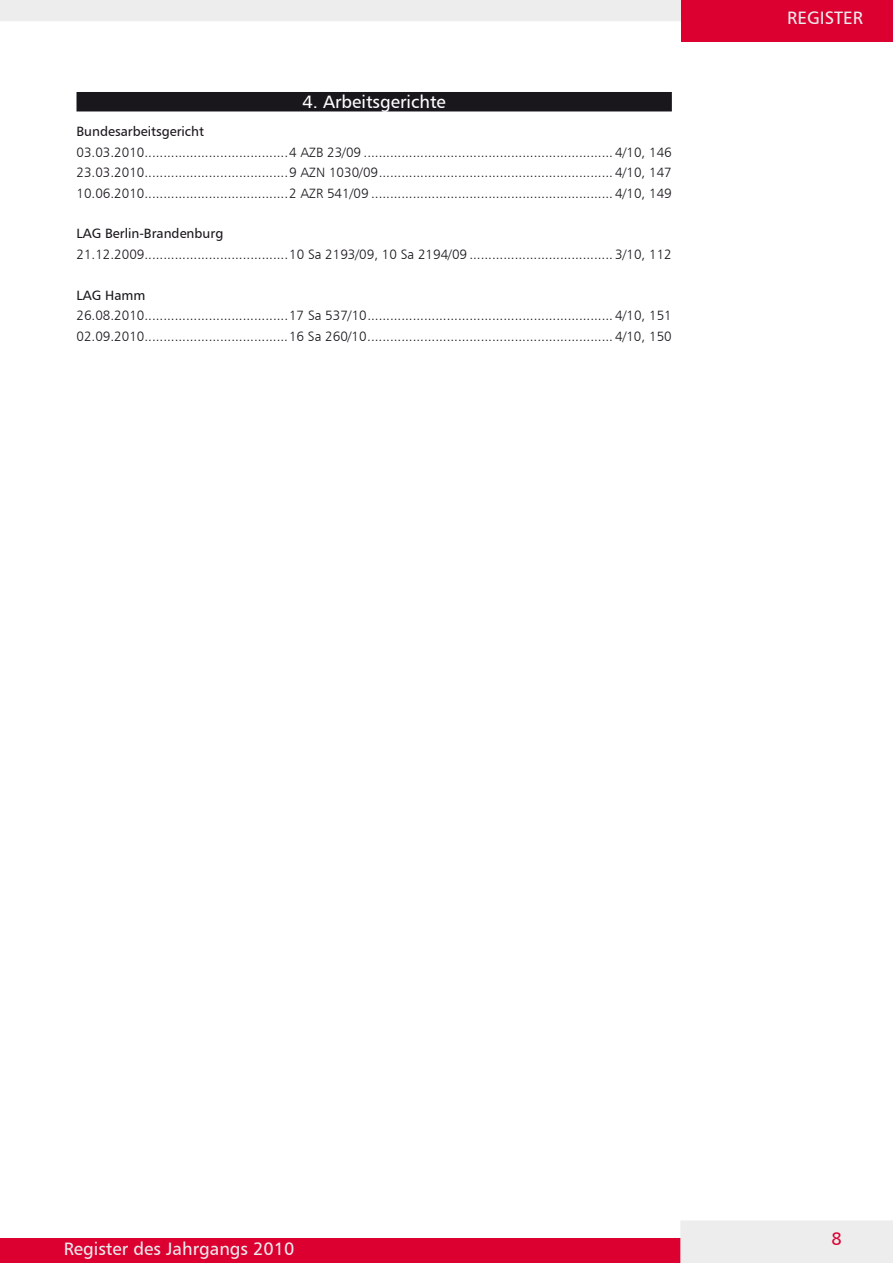
<style>
.page{position:relative;width:893px;height:1263px;background:#fff}
.page>*{position:absolute;margin:0;border:0;box-sizing:border-box;transform-origin:0 0}
.t1{font:18px "Humanist 777 BT Roman B";color:#ededee}
.t2{font:18px "Humanist 777 BT Roman B";color:#fff}
.t3{font:18px "Humanist 777 BT Roman B";color:#dc0031}
.t4{font:13.5px/20.4px "Humanist 777 BT Light B";color:#1a171c;text-align:justify}
.t5{font:13.5px "Humanist 777 BT Roman B";color:#1a171c}
</style>
<div class="page">
<div style="left:0;top:0;width:880px;height:21px;background:#ededee"></div>
<div style="left:681px;top:0;width:211px;height:42px;background:#dc0031"></div>
<div style="left:0;top:1238px;width:879px;height:25px;background:#dc0031"></div>
<div style="left:680px;top:1220px;width:213px;height:43px;background:#ededee"></div>
<div style="left:76px;top:92px;width:596px;height:19px;background:#1a171c"></div>
<h1 class="t2" style="left:302px;top:90px;width:145px">4. Arbeitsgerichte</h1>
<p class="t5" style="left:76px;top:123px;width:129px">Bundesarbeitsgericht</p>
<p class="t4" style="left:76px;top:142px;width:597px">03.03.2010......................................4 AZB 23/09 .................................................................. 4/10, 146<br>23.03.2010......................................9 AZN 1030/09.............................................................. 4/10, 147<br>10.06.2010......................................2 AZR 541/09 ................................................................ 4/10, 149</p>
<p class="t5" style="left:76px;top:225px;width:148px">LAG Berlin-Brandenburg</p>
<p class="t4" style="left:76px;top:244px;width:597px">21.12.2009......................................10 Sa 2193/09, 10 Sa 2194/09 ...................................... 3/10, 112</p>
<p class="t5" style="left:76px;top:287px;width:70px">LAG Hamm</p>
<p class="t4" style="left:76px;top:305px;width:597px">26.08.2010......................................17 Sa 537/10................................................................. 4/10, 151<br>02.09.2010......................................16 Sa 260/10................................................................. 4/10, 150</p>
<h1 class="t1" style="left:787px;top:7px;width:77px">REGISTER</h1>
<h1 class="t1" style="left:64px;top:1238px;width:232px">Register des Jahrgangs 2010</h1>
<h1 class="t3" style="left:832px;top:1227px;width:12px">8</h1>
</div>
